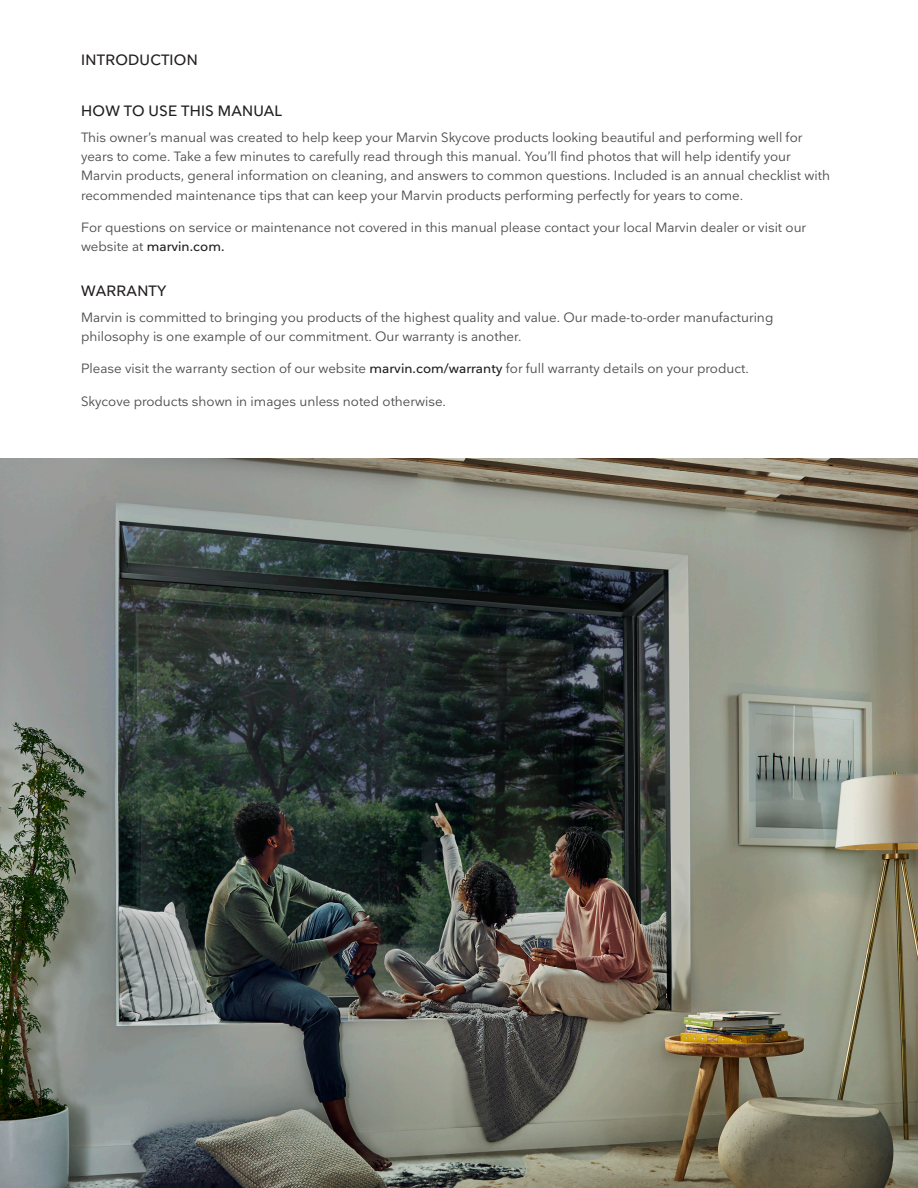
<style>
.page{position:relative;width:918px;height:1188px;background:#fff}
.page>*{position:absolute;margin:0;border:0;box-sizing:border-box;transform-origin:0 0}
.OM_TOC_Subhead_10_12{font:500 14.85px "Nationale";letter-spacing:.015em;color:#231f20}
.OM_TOC_Head_Chapter{font:500 14.85px "Nationale";letter-spacing:.015em;color:#231f20}
.OM_Text_9_13_Regular{font:13.35px/19.2px "Nationale";color:#4b4c4d}
.s1{font-weight:500;color:#231f20}
</style>
<div class="page">
<img style="left:0;top:459px;width:918px;height:729px">
<p class="OM_TOC_Head_Chapter" style="left:81px;top:51px;width:118px">INTRODUCTION</p>
<p class="OM_TOC_Subhead_10_12" style="left:81px;top:102px;width:202px">HOW TO USE THIS MANUAL</p>
<p class="OM_Text_9_13_Regular" style="left:81px;top:128px;width:751px">This owner’s manual was created to help keep your Marvin Skycove products looking beautiful and performing well for years to come. Take a few minutes to carefully read through this manual. You’ll find photos that will help identify your Marvin products, general information on cleaning, and answers to common questions. Included is an annual checklist with recommended maintenance tips that can keep your Marvin products performing perfectly for years to come.</p>
<p class="OM_Text_9_13_Regular" style="left:81px;top:218px;width:727px">For questions on service or maintenance not covered in this manual please contact your local Marvin dealer or visit our website at <span class="s1">marvin.com.</span></p>
<p class="OM_TOC_Subhead_10_12" style="left:81px;top:281px;width:87px">WARRANTY</p>
<p class="OM_Text_9_13_Regular" style="left:81px;top:307px;width:694px">Marvin is committed to bringing you products of the highest quality and value. Our made-to-order manufacturing philosophy is one example of our commitment. Our warranty is another.</p>
<p class="OM_Text_9_13_Regular" style="left:81px;top:359px;width:669px">Please visit the warranty section of our website <span class="s1">marvin.com/warranty</span> for full warranty details on your product.</p>
<p class="OM_Text_9_13_Regular" style="left:81px;top:391px;width:366px">Skycove products shown in images unless noted otherwise.</p>
</div>
